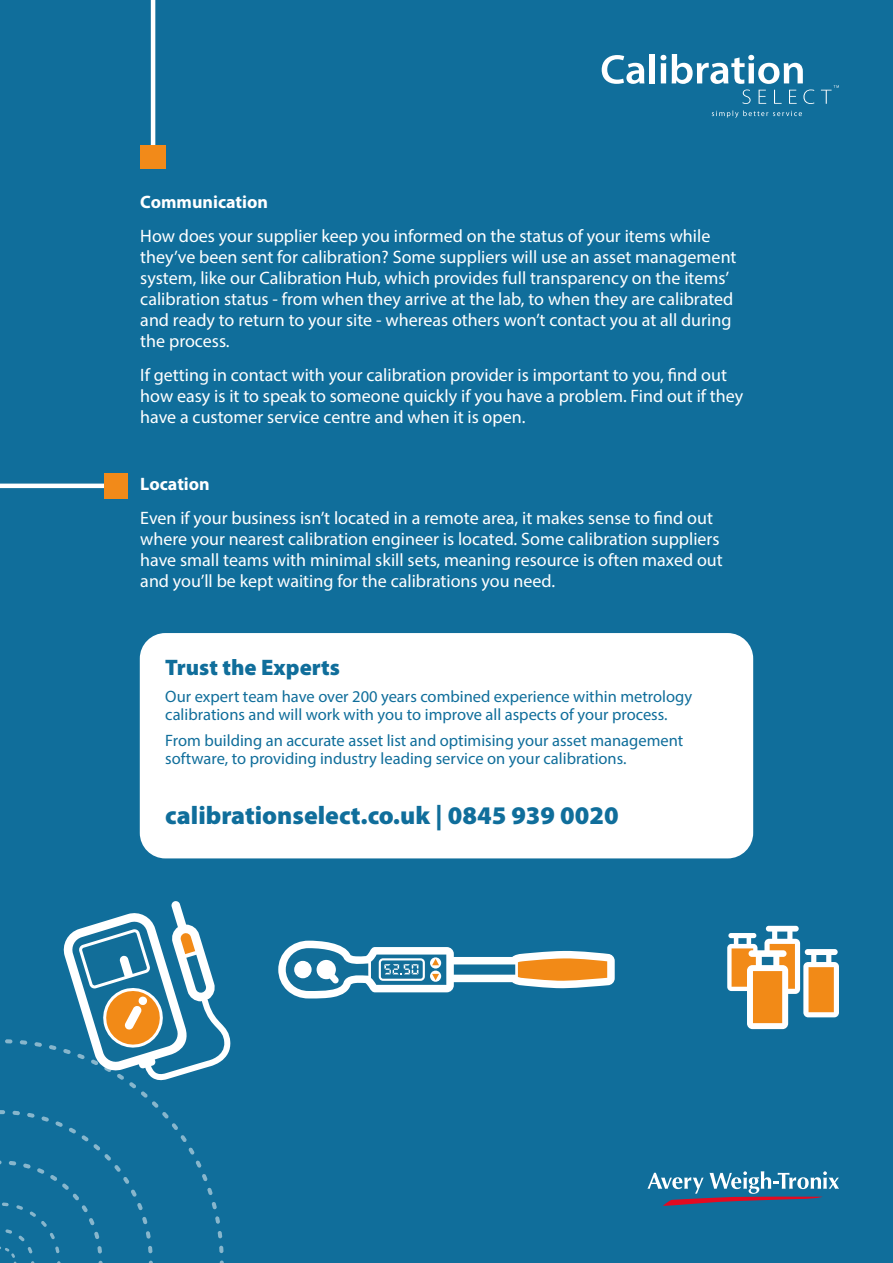
<style>
.page{position:relative;width:893px;height:1263px;background:#106e9b}
.page>*{position:absolute;margin:0;border:0;box-sizing:border-box;transform-origin:0 0}
.t1{font:900 25.5px "Myriad Pro";color:#106e9b}
.t2{font:900 22.5px "Myriad Pro";color:#106e9b}
.t3{font:18px/21px "Myriad Pro";color:#fff}
.t4{font:700 18px "Myriad Pro";color:#fff}
.t5{font:16.5px/18px "Myriad Pro";color:#106e9b}
</style>
<div class="page">
<hr style="left:0;top:484px;width:116px;height:4px;background:#fff">
<div style="left:104px;top:473px;width:24px;height:26px;background:#f28a19"></div>
<svg style="left:647px;top:1171px;width:192px;height:35px"></svg>
<div style="left:140px;top:633px;width:613px;height:225px;background:#fff;border-radius:26px"></div>
<svg style="left:63px;top:901px;width:168px;height:158px"></svg>
<svg style="left:278px;top:941px;width:337px;height:57px"></svg>
<svg style="left:727px;top:926px;width:112px;height:103px"></svg>
<svg style="left:5px;top:1039px;width:219px;height:224px"></svg>
<svg style="left:0;top:1110px;width:153px;height:153px"></svg>
<hr style="left:151px;top:0;width:4px;height:157px;background:#fff">
<div style="left:140px;top:146px;width:26px;height:23px;background:#f28a19"></div>
<svg style="left:712px;top:110px;width:90px;height:8px"></svg>
<svg style="left:602px;top:55px;width:42px;height:29px"></svg>
<div style="left:650px;top:54px;width:5px;height:29px;background:#fff"></div>
<svg style="left:660px;top:55px;width:6px;height:28px"></svg>
<svg style="left:672px;top:54px;width:167px;height:50px"></svg>
<p class="t4" style="left:140px;top:190px;width:129px">Communication</p>
<p class="t3" style="left:140px;top:225px;width:598px">How does your supplier keep you informed on the status of your items while they’ve been sent for calibration? Some suppliers will use an asset management system, like our Calibration Hub, which provides full transparency on the items’ calibration status - from when they arrive at the lab, to when they are calibrated and ready to return to your site - whereas others won’t contact you at all during the process.</p>
<p class="t3" style="left:140px;top:364px;width:605px">If getting in contact with your calibration provider is important to you, find out how easy is it to speak to someone quickly if you have a problem. Find out if they have a customer service centre and when it is open.</p>
<p class="t4" style="left:140px;top:472px;width:71px">Location</p>
<p class="t3" style="left:140px;top:507px;width:584px">Even if your business isn’t located in a remote area, it makes sense to find out where your nearest calibration engineer is located. Some calibration suppliers have small teams with minimal skill sets, meaning resource is often maxed out and you’ll be kept waiting for the calibrations you need.</p>
<p class="t2" style="left:165px;top:653px;width:176px">Trust the Experts</p>
<p class="t5" style="left:165px;top:687px;width:528px">Our expert team have over 200 years combined experience within metrology calibrations and will work with you to improve all aspects of your process.</p>
<p class="t5" style="left:165px;top:732px;width:519px">From building an accurate asset list and optimising your asset management software, to providing industry leading service on your calibrations.</p>
<p class="t1" style="left:165px;top:798px;width:455px">calibrationselect.co.uk | 0845 939 0020</p>
</div>
